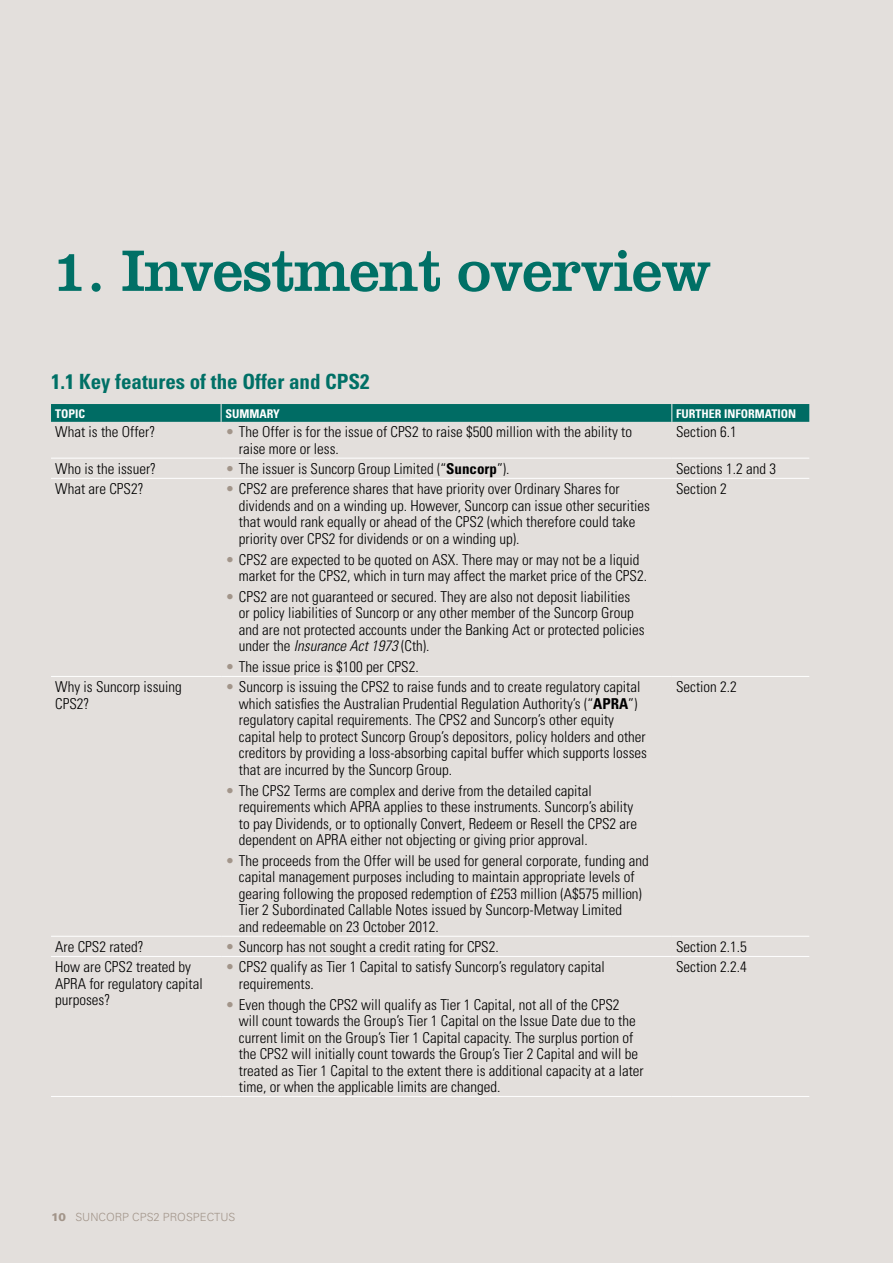
<style>
.page{position:relative;width:893px;height:1263px;background:#e3dfdc}
.page>*{position:absolute;margin:0;border:0;box-sizing:border-box;transform-origin:0 0}
.t1{font:60.6px "Clarendon";letter-spacing:-.02em;color:#007066}
.t2{font:700 condensed 21px "Univers";color:#007066}
.t3{font:300 condensed 15px/16.5px "Univers";color:#000}
.t4{font:700 condensed 12px "Univers";color:#fff}
.t5{font:300 11.25px "Univers";color:#a2958a}
.s1{color:#a2958a}
.s2{font-weight:700}
.s3{font-style:italic}
.s4{font-weight:900}
</style>
<div class="page">
<div style="left:51px;top:404px;width:758px;height:18px;background:#006c64"></div>
<hr style="left:51px;top:478px;width:170px;height:1px;background:#fff">
<hr style="left:221px;top:478px;width:451px;height:1px;background:#fff">
<hr style="left:672px;top:478px;width:137px;height:1px;background:#fff">
<hr style="left:51px;top:458px;width:170px;height:1px;background:#fff">
<hr style="left:221px;top:458px;width:451px;height:1px;background:#fff">
<hr style="left:672px;top:458px;width:137px;height:1px;background:#fff">
<hr style="left:51px;top:676px;width:170px;height:1px;background:#fff">
<hr style="left:221px;top:676px;width:451px;height:1px;background:#fff">
<hr style="left:672px;top:676px;width:137px;height:1px;background:#fff">
<hr style="left:51px;top:936px;width:170px;height:1px;background:#fff">
<hr style="left:221px;top:936px;width:451px;height:1px;background:#fff">
<hr style="left:672px;top:936px;width:137px;height:1px;background:#fff">
<hr style="left:51px;top:956px;width:170px;height:1px;background:#fff">
<hr style="left:221px;top:956px;width:451px;height:1px;background:#fff">
<hr style="left:672px;top:956px;width:137px;height:1px;background:#fff">
<hr style="left:51px;top:1096px;width:170px;height:1px;background:#fff">
<hr style="left:221px;top:1096px;width:451px;height:1px;background:#fff">
<hr style="left:672px;top:1096px;width:137px;height:1px;background:#fff">
<h1 class="t1" style="left:51px;top:235px;width:662px">1. Investment overview</h1>
<h2 class="t2" style="left:51px;top:369px;width:320px">1.1 Key features of the Offer and CPS2</h2>
<p class="t4" style="left:55px;top:406px;width:32px">Topic</p>
<p class="t4" style="left:225px;top:406px;width:56px">Summary</p>
<p class="t4" style="left:676px;top:406px;width:121px">Further information</p>
<p class="t3" style="left:55px;top:424px;width:101px">What is the Offer?</p>
<p class="t3" style="left:239px;top:424px;width:395px;text-indent:-13px"><span class="s1">•</span> The Offer is for the issue of CPS2 to raise $500 million with the ability to raise more or less.</p>
<p class="t3" style="left:676px;top:424px;width:62px">Section 6.1</p>
<p class="t3" style="left:55px;top:460px;width:102px">Who is the issuer?</p>
<p class="t3" style="left:225px;top:460px;width:286px"><span class="s1">•</span> The issuer is Suncorp Group Limited (“<span class="s2">Suncorp</span>”).</p>
<p class="t3" style="left:676px;top:460px;width:101px">Sections 1.2 and 3</p>
<p class="t3" style="left:55px;top:480px;width:90px">What are CPS2?</p>
<p class="t3" style="left:239px;top:480px;width:413px;text-indent:-13px"><span class="s1">•</span> CPS2 are preference shares that have priority over Ordinary Shares for dividends and on a winding up. However, Suncorp can issue other securities that would rank equally or ahead of the CPS2 (which therefore could take priority over CPS2 for dividends or on a winding up).</p>
<p class="t3" style="left:239px;top:551px;width:410px;text-indent:-13px"><span class="s1">•</span> CPS2 are expected to be quoted on ASX. There may or may not be a liquid market for the CPS2, which in turn may affect the market price of the CPS2.</p>
<p class="t3" style="left:239px;top:588px;width:407px;text-indent:-13px"><span class="s1">•</span> CPS2 are not guaranteed or secured. They are also not deposit liabilities or policy liabilities of Suncorp or any other member of the Suncorp Group and are not protected accounts under the Banking Act or protected policies under the <span class="s3">Insurance Act 1973</span> (Cth).</p>
<p class="t3" style="left:225px;top:658px;width:195px"><span class="s1">•</span> The issue price is $100 per CPS2.</p>
<p class="t3" style="left:676px;top:480px;width:52px">Section 2</p>
<p class="t3" style="left:55px;top:679px;width:128px">Why is Suncorp issuing<br>CPS2?</p>
<p class="t3" style="left:239px;top:679px;width:410px;text-indent:-14px"><span class="s1">•</span> Suncorp is issuing the CPS2 to raise funds and to create regulatory capital which satisfies the Australian Prudential Regulation Authority’s (“<span class="s2">APRA</span>”) regulatory capital requirements. The CPS2 and Suncorp’s other equity capital help to protect Suncorp Group’s depositors, policy holders and other creditors by providing a loss-absorbing capital buffer which supports losses that are incurred by the Suncorp Group.</p>
<p class="t3" style="left:239px;top:782px;width:400px;text-indent:-14px"><span class="s1">•</span> The CPS2 Terms are complex and derive from the detailed capital requirements which APRA applies to these instruments. Suncorp’s ability to pay Dividends, or to optionally Convert, Redeem or Resell the CPS2 are dependent on APRA either not objecting or giving prior approval.</p>
<p class="t3" style="left:239px;top:852px;width:411px;text-indent:-14px"><span class="s1">•</span> The proceeds from the Offer will be used for general corporate, funding and capital management purposes including to maintain appropriate levels of gearing following the proposed redemption of £253 million (A$575 million)<br>Tier 2 Subordinated Callable Notes issued by Suncorp-Metway Limited<br>and redeemable on 23 October 2012.</p>
<p class="t3" style="left:676px;top:679px;width:62px">Section 2.2</p>
<p class="t3" style="left:55px;top:938px;width:90px">Are CPS2 rated?</p>
<p class="t3" style="left:225px;top:938px;width:275px"><span class="s1">•</span> Suncorp has not sought a credit rating for CPS2.</p>
<p class="t3" style="left:676px;top:938px;width:72px">Section 2.1.5</p>
<p class="t3" style="left:55px;top:958px;width:149px">How are CPS2 treated by<br>APRA for regulatory capital purposes?</p>
<p class="t3" style="left:239px;top:958px;width:368px;text-indent:-14px"><span class="s1">•</span> CPS2 qualify as Tier 1 Capital to satisfy Suncorp’s regulatory capital requirements.</p>
<p class="t3" style="left:676px;top:958px;width:72px">Section 2.2.4</p>
<p class="t3" style="left:239px;top:996px;width:406px;text-indent:-14px"><span class="s1">•</span> Even though the CPS2 will qualify as Tier 1 Capital, not all of the CPS2<br>will count towards the Group’s Tier 1 Capital on the Issue Date due to the current limit on the Group’s Tier 1 Capital capacity. The surplus portion of the CPS2 will initially count towards the Group’s Tier 2 Capital and will be treated as Tier 1 Capital to the extent there is additional capacity at a later time, or when the applicable limits are changed.</p>
<p class="t5" style="left:51px;top:1210px;width:186px"><span class="s4">10</span> SUNCORP CPS2 PROSPECTUS</p>
</div>
